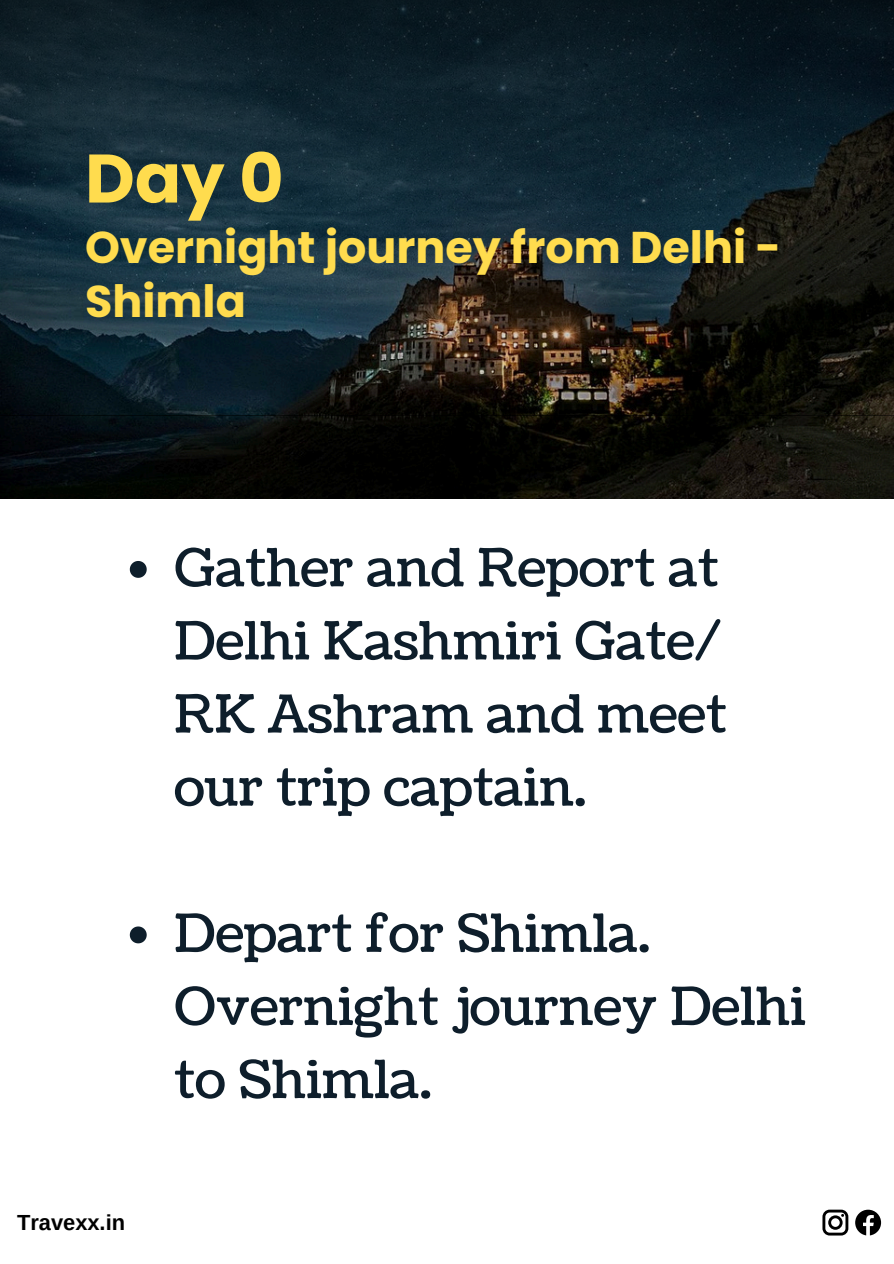
<style>
.page{position:relative;width:894px;height:1264px;background:#fff}
.page>*{position:absolute;margin:0;border:0;box-sizing:border-box;transform-origin:0 0}
.t1{font:700 68.4px "Poppins";color:#ffdc4e}
.t2{font:52.5px/73.1px "Coustard";color:#0e1e2b}
.t3{font:700 44.4px/54px "Poppins";color:#ffdc4e}
.t4{font:700 21.9px "Arimo";color:#000}
</style>
<div class="page">
<svg style="left:855px;top:1209px;width:25px;height:26px"></svg>
<svg style="left:822px;top:1209px;width:26px;height:26px"></svg>
<img style="left:0;top:415px;width:893px;height:83px">
<svg style="left:0;top:0;width:893px;height:415px;background:#15232a"></svg>
<svg style="left:130px;top:561px;width:17px;height:17px"></svg>
<svg style="left:130px;top:926px;width:17px;height:17px"></svg>
<h2 class="t1" style="left:85px;top:131px;width:200px">Day 0</h2>
<h2 class="t3" style="left:85px;top:221px;width:697px">Overnight journey from Delhi -<br>Shimla</h2>
<p class="t2" style="left:174px;top:533px;width:554px">Gather and Report at<br>Delhi Kashmiri Gate/<br>RK Ashram and meet our trip captain.</p>
<p class="t4" style="left:17px;top:1210px;width:110px">Travexx.in</p>
<p class="t2" style="left:174px;top:898px;width:633px">Depart for Shimla.<br>Overnight journey Delhi to Shimla.</p>
</div>
